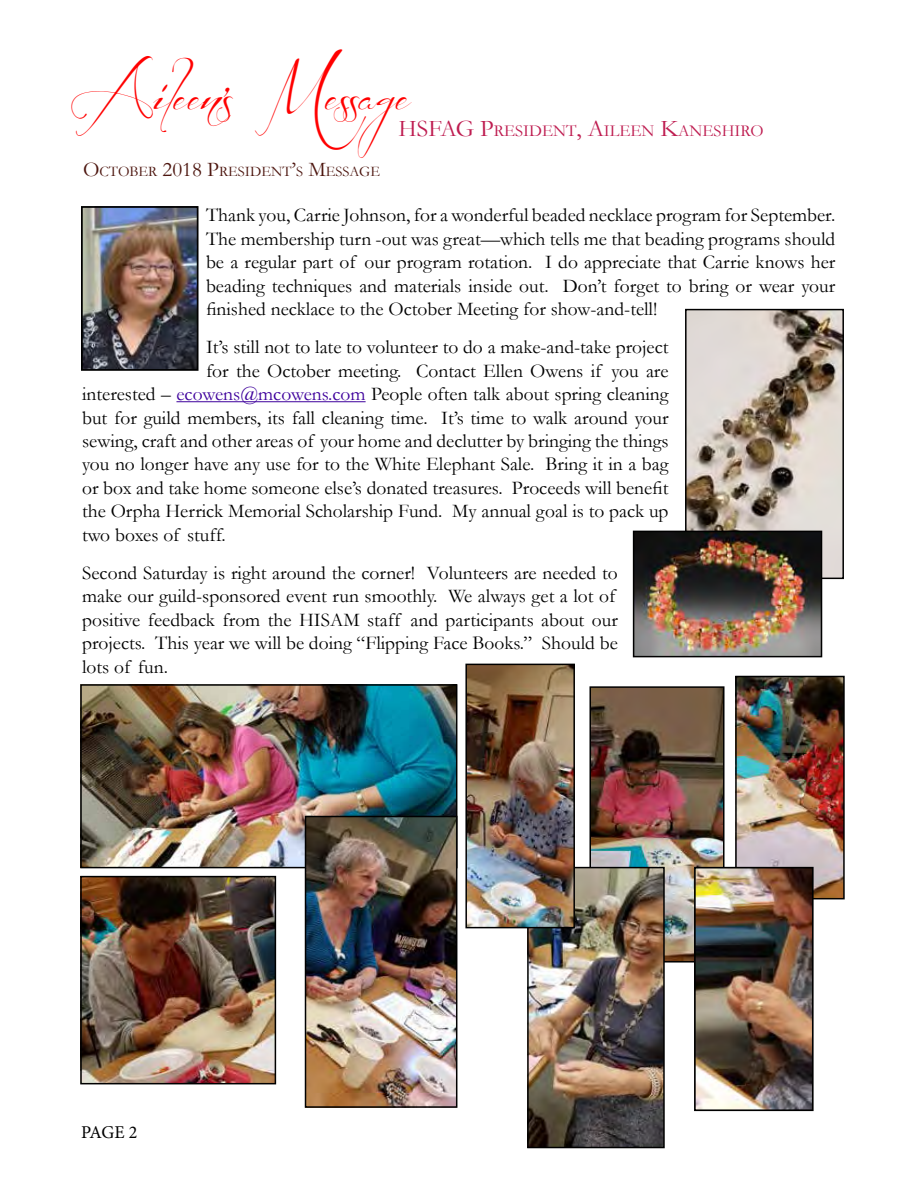
<style>
.page{position:relative;width:918px;height:1188px;background:#fff}
.page>*{position:absolute;margin:0;border:0;box-sizing:border-box;transform-origin:0 0}
.t1{font:36px "Beforethe Rain";color:#f00}
.t2{font:19.5px/23.4px "Garamond";color:#000;text-align:justify}
.t3{font:18px "Minion Pro";color:#000}
.t4{font:16.8px "Garamond";color:#be1c50}
.t5{font:14.7px "Garamond";color:#4d160f}
.s1{font-size:24px}
.s2{font-size:21px}
.s3{color:#3e009c}
</style>
<div class="page">
<img style="left:84px;top:209px;width:112px;height:159px">
<div style="left:81px;top:206px;width:118px;height:165px;border:2px solid #000"></div>
<hr style="left:176px;top:401px;width:190px;height:1px;background:#3e009c">
<img style="left:592px;top:689px;width:130px;height:271px">
<div style="left:589px;top:686px;width:136px;height:277px;border:2px solid #000"></div>
<img style="left:530px;top:870px;width:132px;height:275px">
<div style="left:527px;top:867px;width:138px;height:281px;border:2px solid #000"></div>
<img style="left:468px;top:667px;width:104px;height:258px">
<div style="left:465px;top:664px;width:110px;height:264px;border:2px solid #000"></div>
<img style="left:83px;top:879px;width:190px;height:202px">
<div style="left:80px;top:876px;width:196px;height:208px;border:2px solid #000"></div>
<img style="left:738px;top:679px;width:104px;height:217px">
<div style="left:735px;top:676px;width:110px;height:223px;border:2px solid #000"></div>
<img style="left:697px;top:870px;width:114px;height:238px">
<div style="left:694px;top:867px;width:120px;height:244px;border:2px solid #000"></div>
<img style="left:688px;top:312px;width:153px;height:264px">
<div style="left:685px;top:309px;width:159px;height:270px;border:2px solid #000"></div>
<img style="left:636px;top:534px;width:183px;height:120px">
<div style="left:633px;top:531px;width:189px;height:126px;border:2px solid #000"></div>
<img style="left:83px;top:687px;width:371px;height:178px">
<div style="left:80px;top:684px;width:377px;height:184px;border:2px solid #000"></div>
<img style="left:308px;top:819px;width:146px;height:286px">
<div style="left:305px;top:816px;width:152px;height:292px;border:2px solid #000"></div>
<h1 class="t1" style="left:72px;top:75px;width:346px">Aileen’s Message</h1>
<p class="t4" style="left:399px;top:119px;width:224px"><span class="s1">HSFAG P</span>RESIDENT<span class="s1">, A</span>ILEEN</p>
<p class="t4" style="left:661px;top:119px;width:30px"><span class="s1">K</span>ANESH</p>
<p class="t4" style="left:734px;top:119px;width:18px">IRO</p>
<p class="t5" style="left:83px;top:162px;width:252px"><span class="s2">O</span>CTOBER <span class="s2">2018 P</span>RESIDENT<span class="s2">’</span>S <span class="s2">M</span>ESSA</p>
<p class="t5" style="left:359px;top:162px;width:22px">GE</p>
<p class="t2" style="left:206px;top:203px;width:631px">Thank you, Carrie Johnson, for a wonderful beaded necklace program for September.<br>The membership turn -out was great—which tells me that beading programs should be a regular part of our program rotation. I do appreciate that Carrie knows her beading techniques and materials inside out. Don’t forget to bring or wear your finished necklace to the October Meeting for show-and-tell!</p>
<p class="t2" style="left:206px;top:335px;width:464px">It’s still not to late to volunteer to do a make-and-take project</p>
<p class="t2" style="left:206px;top:359px;width:464px">for the October meeting. Contact Ellen Owens if you are</p>
<p class="t2" style="left:82px;top:382px;width:588px">interested – <span class="s3">ecowens@mcowens.com</span> People often talk about spring cleaning</p>
<p class="t2" style="left:82px;top:405px;width:588px">but for guild members, its fall cleaning time. It’s time to walk around your</p>
<p class="t2" style="left:82px;top:429px;width:588px">sewing, craft and other areas of your home and declutter by bringing the things</p>
<p class="t2" style="left:82px;top:452px;width:588px">you no longer have any use for to the White Elephant Sale. Bring it in a bag</p>
<p class="t2" style="left:82px;top:476px;width:588px">or box and take home someone else’s donated treasures. Proceeds will benefit</p>
<p class="t2" style="left:82px;top:499px;width:588px">the Orpha Herrick Memorial Scholarship Fund. My annual goal is to pack up</p>
<p class="t2" style="left:82px;top:522px;width:145px">two boxes of stuff.</p>
<p class="t2" style="left:82px;top:561px;width:537px;text-align:left">Second Saturday is right around the corner! Volunteers are needed to make our guild-sponsored event run smoothly. We always get a lot of positive feedback from the HISAM staff and participants about our projects. This year we will be doing “Flipping Face Books.” Should be lots of fun.</p>
<p class="t3" style="left:81px;top:1120px;width:58px">PAGE 2</p>
</div>
